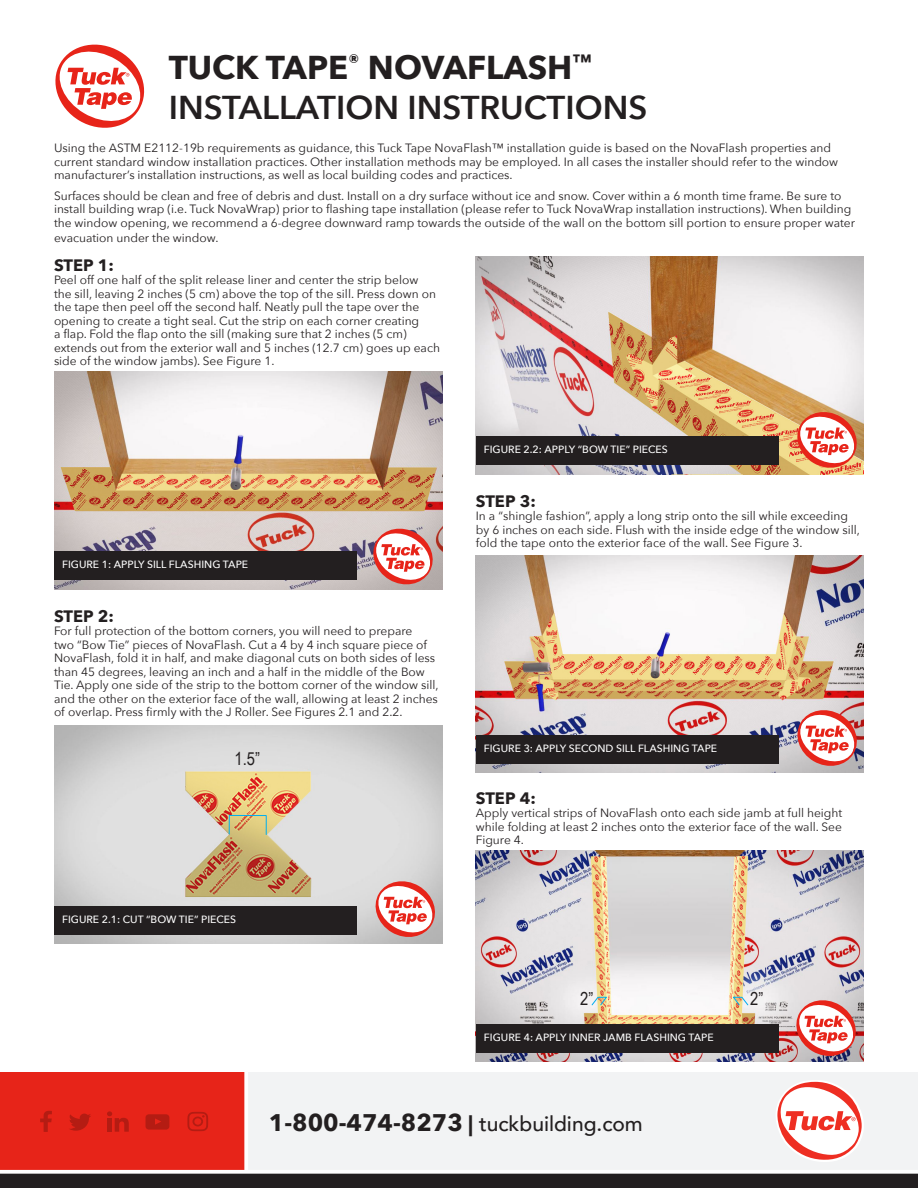
<style>
.page{position:relative;width:918px;height:1188px;background:#fff}
.page>*{position:absolute;margin:0;border:0;box-sizing:border-box;transform-origin:0 0}
.t1{font:600 33px "Avenir Next";color:#231f20}
.t2{font:700 33px "Avenir Next";color:#231f20}
.t3{font:500 21px "Avenir";color:#231f20}
.t4{font:18px "Arial Narrow";color:#231f20}
.t5{font:700 16.5px "Avenir Next";color:#231f20}
.t6{font:12px/13.5px "Avenir Next";color:#231f20}
.t7{font:500 10.5px "Avenir Next";color:#fff}
.s1{font-family:"Avenir Next";font-weight:700;font-size:24px}
.s2{font-family:"Avenir Next";font-weight:700}
</style>
<div class="page">
<div style="left:248px;top:1072px;width:670px;height:98px;background:#f2f3f4"></div>
<div style="left:0;top:1072px;width:244px;height:98px;background:#e72419"></div>
<svg style="left:244px;top:1072px;width:1px;height:98px"></svg>
<div style="left:0;top:1174px;width:918px;height:14px;background:#231f20"></div>
<svg style="left:40px;top:1111px;width:12px;height:21px"></svg>
<svg style="left:107px;top:1111px;width:22px;height:21px"></svg>
<svg style="left:146px;top:1114px;width:23px;height:16px"></svg>
<svg style="left:69px;top:1114px;width:22px;height:17px"></svg>
<svg style="left:187px;top:1112px;width:21px;height:19px"></svg>
<svg style="left:0;top:1173px;width:918px;height:1px"></svg>
<svg style="left:776px;top:1080px;width:88px;height:82px"></svg>
<svg style="left:55px;top:44px;width:90px;height:84px"></svg>
<img style="left:54px;top:372px;width:388px;height:218px">
<div style="left:54px;top:552px;width:303px;height:28px;background:#231f20"></div>
<svg style="left:370px;top:525px;width:67px;height:62px"></svg>
<img style="left:476px;top:851px;width:388px;height:211px">
<div style="left:476px;top:1025px;width:303px;height:28px;background:#231f20"></div>
<svg style="left:591px;top:996px;width:17px;height:10px"></svg>
<svg style="left:732px;top:996px;width:17px;height:10px"></svg>
<svg style="left:793px;top:996px;width:67px;height:63px"></svg>
<img style="left:476px;top:555px;width:388px;height:217px">
<div style="left:476px;top:735px;width:303px;height:29px;background:#231f20"></div>
<svg style="left:794px;top:706px;width:67px;height:62px"></svg>
<img style="left:54px;top:726px;width:388px;height:218px">
<div style="left:54px;top:906px;width:303px;height:28px;background:#231f20"></div>
<svg style="left:373px;top:877px;width:66px;height:63px"></svg>
<svg style="left:228px;top:815px;width:39px;height:20px"></svg>
<img style="left:476px;top:256px;width:388px;height:218px">
<div style="left:476px;top:437px;width:303px;height:28px;background:#231f20"></div>
<svg style="left:794px;top:408px;width:67px;height:62px"></svg>
<p class="t2" style="left:169px;top:39px;width:424px">TUCK TAPE<sup>®</sup> NOVAFLASH<sup>™</sup></p>
<p class="t1" style="left:169px;top:79px;width:480px">INSTALLATION INSTRUCTIONS</p>
<p class="t6" style="left:54px;top:141px;width:786px">Using the ASTM E2112-19b requirements as guidance, this Tuck Tape NovaFlash™ installation guide is based on the NovaFlash properties and current standard window installation practices. Other installation methods may be employed. In all cases the installer should refer to the window manufacturer’s installation instructions, as well as local building codes and practices.</p>
<p class="t6" style="left:54px;top:188px;width:803px">Surfaces should be clean and free of debris and dust. Install on a dry surface without ice and snow. Cover within a 6 month time frame. Be sure to install building wrap (i.e. Tuck NovaWrap) prior to flashing tape installation (please refer to Tuck NovaWrap installation instructions). When building the window opening, we recommend a 6-degree downward ramp towards the outside of the wall on the bottom sill portion to ensure proper water</p>
<p class="t6" style="left:54px;top:231px;width:166px">evacuation under the window.</p>
<p class="t5" style="left:54px;top:250px;width:61px">STEP 1:</p>
<p class="t6" style="left:54px;top:273px;width:388px">Peel off one half of the split release liner and center the strip below<br>the sill, leaving 2 inches (5 cm) above the top of the sill. Press down on the tape then peel off the second half. Neatly pull the tape over the opening to create a tight seal. Cut the strip on each corner creating<br>a flap. Fold the flap onto the sill (making sure that 2 inches (5 cm) extends out from the exterior wall and 5 inches (12.7 cm) goes up each side of the window jambs). See Figure 1.</p>
<p class="t7" style="left:484px;top:441px;width:186px">FIGURE 2.2: APPLY “BOW TIE” PIECES</p>
<p class="t7" style="left:62px;top:556px;width:188px">FIGURE 1: APPLY SILL FLASHING TAPE</p>
<p class="t5" style="left:54px;top:601px;width:61px">STEP 2:</p>
<p class="t6" style="left:54px;top:624px;width:386px">For full protection of the bottom corners, you will need to prepare<br>two “Bow Tie” pieces of NovaFlash. Cut a 4 by 4 inch square piece of NovaFlash, fold it in half, and make diagonal cuts on both sides of less than 45 degrees, leaving an inch and a half in the middle of the Bow Tie. Apply one side of the strip to the bottom corner of the window sill, and the other on the exterior face of the wall, allowing at least 2 inches of overlap. Press firmly with the J Roller. See Figures 2.1 and 2.2.</p>
<p class="t4" style="left:234px;top:745px;width:27px">1.5”</p>
<p class="t7" style="left:62px;top:910px;width:176px">FIGURE 2.1: CUT “BOW TIE” PIECES</p>
<p class="t5" style="left:476px;top:486px;width:61px">STEP 3:</p>
<p class="t6" style="left:476px;top:509px;width:386px">In a “shingle fashion”, apply a long strip onto the sill while exceeding by 6 inches on each side. Flush with the inside edge of the window sill, fold the tape onto the exterior face of the wall. See Figure 3.</p>
<p class="t7" style="left:484px;top:740px;width:235px">FIGURE 3: APPLY SECOND SILL FLASHING TAPE</p>
<p class="t5" style="left:476px;top:783px;width:61px">STEP 4:</p>
<p class="t6" style="left:476px;top:806px;width:368px;text-align:justify">Apply vertical strips of NovaFlash onto each side jamb at full height while folding at least 2 inches onto the exterior face of the wall. See Figure 4.</p>
<p class="t4" style="left:580px;top:986px;width:15px">2”</p>
<p class="t4" style="left:750px;top:986px;width:15px">2”</p>
<p class="t7" style="left:484px;top:1029px;width:231px">FIGURE 4: APPLY INNER JAMB FLASHING TAPE</p>
<p class="t3" style="left:269px;top:1106px;width:375px"><span class="s1">1-800-474-8273</span> <span class="s2">|</span> tuckbuilding.com</p>
</div>
